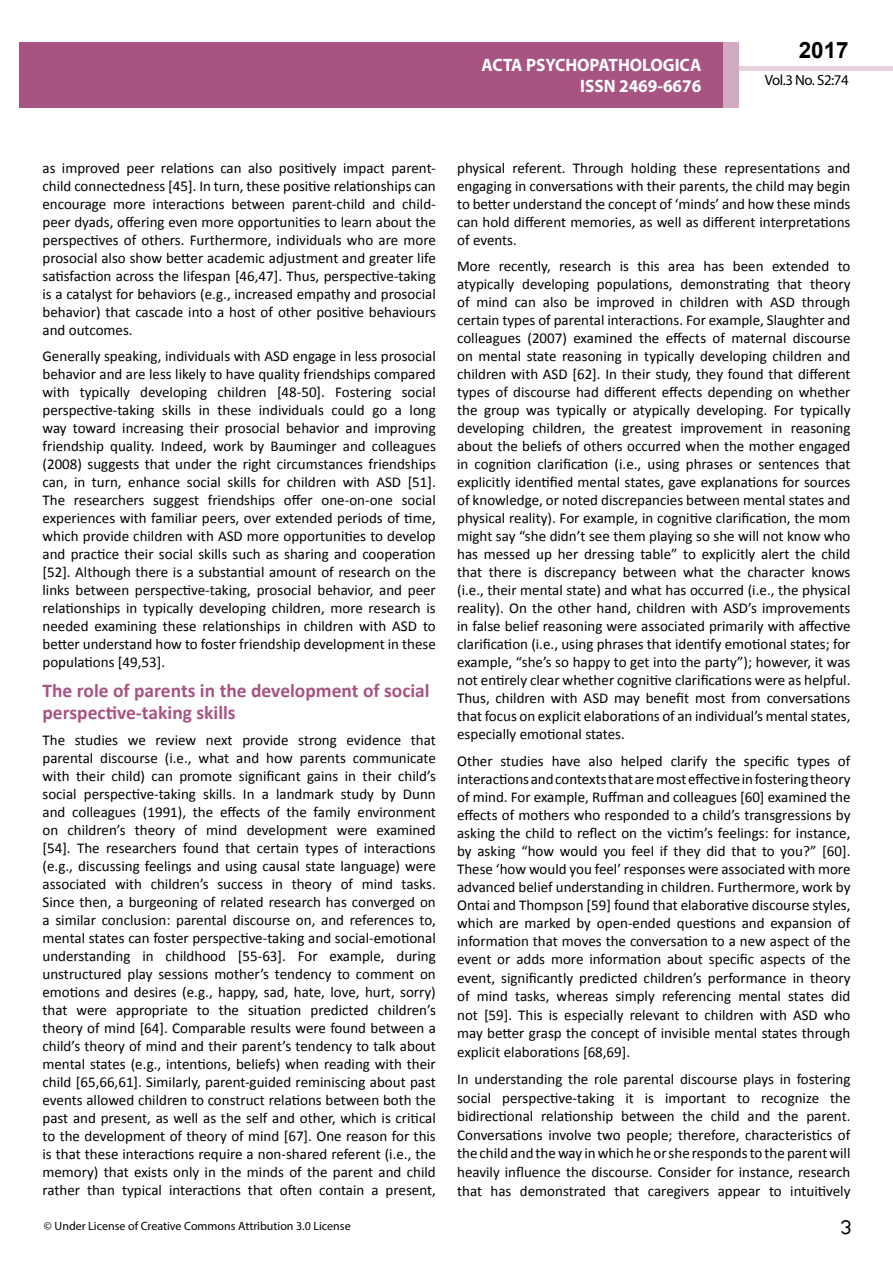
<style>
.page{position:relative;width:893px;height:1263px;background:#fff}
.page>*{position:absolute;margin:0;border:0;box-sizing:border-box;transform-origin:0 0}
.t1{font:25.5px "Tunga";color:#000}
.t2{font:700 22.5px "Arial";color:#000}
.t3{font:700 19.5px/21.5px "Calibri";color:#a75483}
.t4{font:700 18px/21.6px "Myriad Pro";color:#fff;text-align:right;scale:.96 1}
.t5{font:15px/18px "Calibri";color:#000;text-align:justify}
.t6{font:14.85px "Myriad Pro";letter-spacing:-.03em;color:#000}
.t7{font:12px "Myriad Pro";color:#000}
</style>
<div class="page">
<div style="left:722px;top:66px;width:171px;height:5px;background:#e6d1dd"></div>
<div style="left:19px;top:42px;width:706px;height:66px;background:#a75483"></div>
<div style="left:724px;top:42px;width:15px;height:66px;background:#d2aac1"></div>
<p class="t4" style="left:482px;top:53px;width:230px">ACTA PSYCHOPATHOLOGICA<br>ISSN 2469-6676</p>
<h2 class="t2" style="left:799px;top:35px;width:52px">2017</h2>
<p class="t6" style="left:765px;top:71px;width:85px">Vol.3 No. S2:74</p>
<p class="t5" style="left:43px;top:159px;width:395px">as improved peer relations can also positively impact parent&shy;child connectedness [45]. In turn, these positive relationships can encourage more interactions between parent-child and child&shy;peer dyads, offering even more opportunities to learn about the perspectives of others. Furthermore, individuals who are more prosocial also show better academic adjustment and greater life satisfaction across the lifespan [46,47]. Thus, perspective-taking is a catalyst for behaviors (e.g., increased empathy and prosocial behavior) that cascade into a host of other positive behaviours and outcomes.</p>
<p class="t5" style="left:43px;top:347px;width:395px">Generally speaking, individuals with ASD engage in less prosocial behavior and are less likely to have quality friendships compared with typically developing children [48-50]. Fostering social perspective-taking skills in these individuals could go a long way toward increasing their prosocial behavior and improving friendship quality. Indeed, work by Bauminger and colleagues (2008) suggests that under the right circumstances friendships can, in turn, enhance social skills for children with ASD [51].<br>The researchers suggest friendships offer one-on-one social experiences with familiar peers, over extended periods of time, which provide children with ASD more opportunities to develop and practice their social skills such as sharing and cooperation [52]. Although there is a substantial amount of research on the links between perspective-taking, prosocial behavior, and peer relationships in typically developing children, more research is needed examining these relationships in children with ASD to better understand how to foster friendship development in these populations [49,53].</p>
<h3 class="t3" style="left:43px;top:680px;width:389px">The role of parents in the development of social perspective-taking skills</h3>
<p class="t5" style="left:43px;top:731px;width:395px">The studies we review next provide strong evidence that parental discourse (i.e., what and how parents communicate with their child) can promote significant gains in their child’s social perspective-taking skills. In a landmark study by Dunn and colleagues (1991), the effects of the family environment on children’s theory of mind development were examined [54]. The researchers found that certain types of interactions (e.g., discussing feelings and using causal state language) were associated with children’s success in theory of mind tasks.<br>Since then, a burgeoning of related research has converged on a similar conclusion: parental discourse on, and references to, mental states can foster perspective-taking and social-emotional understanding in childhood [55-63]. For example, during unstructured play sessions mother’s tendency to comment on emotions and desires (e.g., happy, sad, hate, love, hurt, sorry) that were appropriate to the situation predicted children’s theory of mind [64]. Comparable results were found between a child’s theory of mind and their parent’s tendency to talk about mental states (e.g., intentions, beliefs) when reading with their child [65,66,61]. Similarly, parent-guided reminiscing about past events allowed children to construct relations between both the past and present, as well as the self and other, which is critical to the development of theory of mind [67]. One reason for this is that these interactions require a non-shared referent (i.e., the memory) that exists only in the minds of the parent and child rather than typical interactions that often contain a present,</p>
<p class="t5" style="left:457px;top:159px;width:395px">physical referent. Through holding these representations and engaging in conversations with their parents, the child may begin to better understand the concept of ‘minds’ and how these minds can hold different memories, as well as different interpretations of events.</p>
<p class="t5" style="left:457px;top:257px;width:395px">More recently, research is this area has been extended to atypically developing populations, demonstrating that theory of mind can also be improved in children with ASD through certain types of parental interactions. For example, Slaughter and colleagues (2007) examined the effects of maternal discourse on mental state reasoning in typically developing children and children with ASD [62]. In their study, they found that different types of discourse had different effects depending on whether the group was typically or atypically developing. For typically developing children, the greatest improvement in reasoning about the beliefs of others occurred when the mother engaged in cognition clarification (i.e., using phrases or sentences that explicitly identified mental states, gave explanations for sources of knowledge, or noted discrepancies between mental states and physical reality). For example, in cognitive clarification, the mom might say “she didn’t see them playing so she will not know who has messed up her dressing table” to explicitly alert the child that there is discrepancy between what the character knows (i.e., their mental state) and what has occurred (i.e., the physical reality). On the other hand, children with ASD’s improvements in false belief reasoning were associated primarily with affective clarification (i.e., using phrases that identify emotional states; for example, “she’s so happy to get into the party”); however, it was not entirely clear whether cognitive clarifications were as helpful.<br>Thus, children with ASD may benefit most from conversations that focus on explicit elaborations of an individual’s mental states, especially emotional states.</p>
<p class="t5" style="left:457px;top:752px;width:395px">Other studies have also helped clarify the specific types of interactions and contexts that are most effective in fostering theory of mind. For example, Ruffman and colleagues [60] examined the effects of mothers who responded to a child’s transgressions by asking the child to reflect on the victim’s feelings: for instance, by asking “how would you feel if they did that to you?” [60].<br>These ‘how would you feel’ responses were associated with more advanced belief understanding in children. Furthermore, work by Ontai and Thompson [59] found that elaborative discourse styles, which are marked by open-ended questions and expansion of information that moves the conversation to a new aspect of the event or adds more information about specific aspects of the event, significantly predicted children’s performance in theory of mind tasks, whereas simply referencing mental states did not [59]. This is especially relevant to children with ASD who may better grasp the concept of invisible mental states through explicit elaborations [68,69].</p>
<p class="t5" style="left:457px;top:1070px;width:395px;line-height:18.6px">In understanding the role parental discourse plays in fostering social perspective-taking it is important to recognize the bidirectional relationship between the child and the parent.<br>Conversations involve two people; therefore, characteristics of the child and the way in which he or she responds to the parent will heavily influence the discourse. Consider for instance, research that has demonstrated that caregivers appear to intuitively</p>
<p class="t7" style="left:44px;top:1218px;width:308px">© Under License of Creative Commons Attribution 3.0 License</p>
<h1 class="t1" style="left:840px;top:1210px;width:13px">3</h1>
</div>
